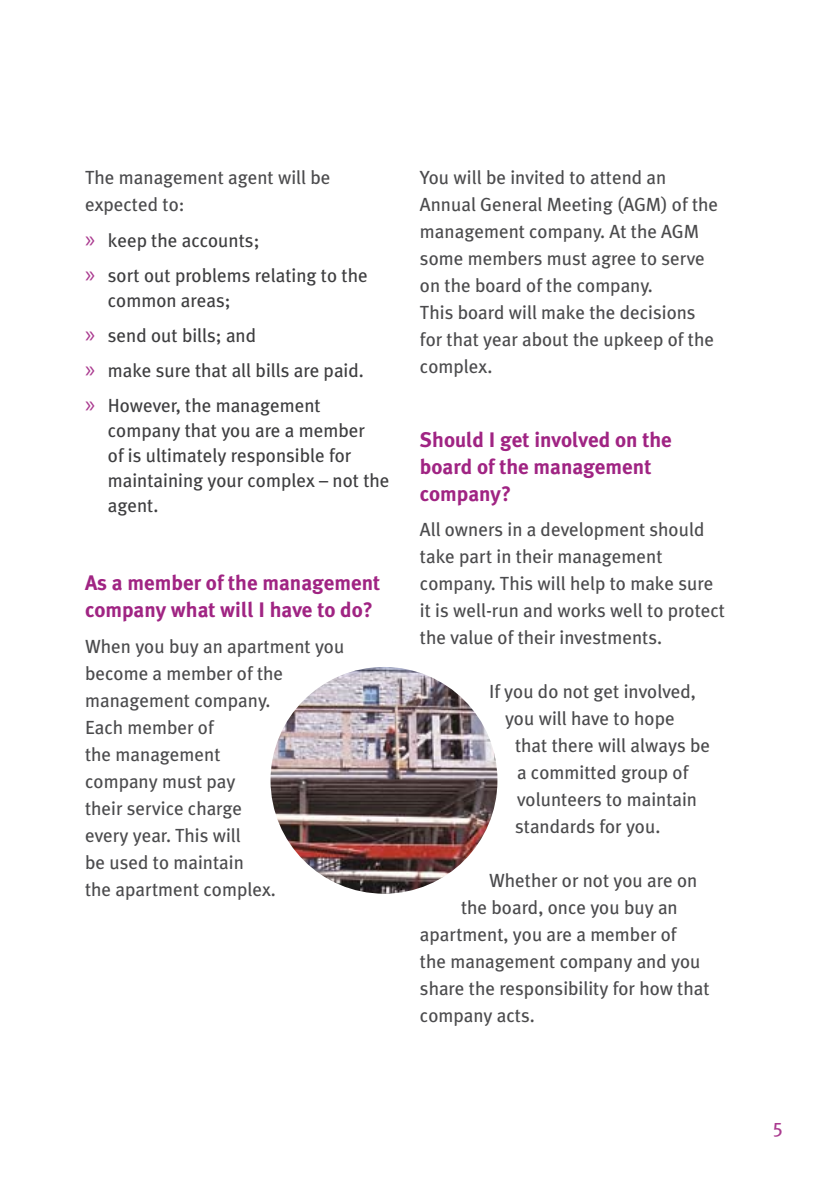
<style>
.page{position:relative;width:840px;height:1191px;background:#fff}
.page>*{position:absolute;margin:0;border:0;box-sizing:border-box;transform-origin:0 0}
.t1{font:24px/35px "Myriad Pro";color:#aa3a8f}
.A_Subheads{font:700 21px/27px "Meta Plus";color:#a02483}
.A_body_text{font:19px/27px "Meta Plus";color:#4b4b4d}
.indent{font:19px/25px "Meta Plus";color:#3e3e40}
</style>
<div class="page">
<img style="left:270px;top:667px;width:227px;height:226px;border-radius:50%">
<p class="A_body_text" style="left:85px;top:163px;width:247px">The management agent will be expected to:</p>
<p class="indent" style="left:108px;top:228px;width:153px">keep the accounts;</p>
<p class="indent" style="left:108px;top:263px;width:261px">sort out problems relating to the common areas;</p>
<p class="indent" style="left:108px;top:323px;width:150px">send out bills; and</p>
<p class="indent" style="left:108px;top:358px;width:257px">make sure that all bills are paid.</p>
<p class="indent" style="left:108px;top:393px;width:283px">However, the management company that you are a member<br>of is ultimately responsible for maintaining your complex – not the agent.</p>
<p class="t1" style="left:85px;top:221px;width:12px">» »</p>
<p class="t1" style="left:85px;top:316px;width:12px;text-align:justify">» » »</p>
<p class="A_Subheads" style="left:85px;top:569px;width:296px">As a member of the management company what will I have to do?</p>
<p class="A_body_text" style="left:85px;top:632px;width:260px">When you buy an apartment you become a member of the management company.<br>Each member of<br>the management<br>company must pay<br>their service charge<br>every year. This will<br>be used to maintain<br>the apartment complex.</p>
<p class="A_body_text" style="left:420px;top:163px;width:299px">You will be invited to attend an<br>Annual General Meeting (AGM) of the management company. At the AGM some members must agree to serve on the board of the company.</p>
<p class="A_body_text" style="left:420px;top:298px;width:295px">This board will make the decisions for that year about the upkeep of the complex.</p>
<p class="A_Subheads" style="left:420px;top:426px;width:253px">Should I get involved on the board of the management company?</p>
<p class="A_body_text" style="left:420px;top:516px;width:306px">All owners in a development should take part in their management company. This will help to make sure it is well-run and works well to protect the value of their investments.</p>
<p class="A_body_text" style="left:489px;top:678px;width:208px">If you do not get involved,</p>
<p class="A_body_text" style="left:505px;top:705px;width:171px">you will have to hope</p>
<p class="A_body_text" style="left:515px;top:732px;width:196px">that there will always be</p>
<p class="A_body_text" style="left:517px;top:759px;width:173px">a committed group of</p>
<p class="A_body_text" style="left:517px;top:786px;width:181px">volunteers to maintain</p>
<p class="A_body_text" style="left:515px;top:813px;width:147px">standards for you.</p>
<p class="A_body_text" style="left:489px;top:867px;width:210px">Whether or not you are on</p>
<p class="A_body_text" style="left:461px;top:894px;width:218px">the board, once you buy an</p>
<p class="A_body_text" style="left:420px;top:921px;width:258px">apartment, you are a member of</p>
<p class="A_body_text" style="left:420px;top:948px;width:282px">the management company and you</p>
<p class="A_body_text" style="left:420px;top:975px;width:291px">share the responsibility for how that</p>
<p class="A_body_text" style="left:420px;top:1002px;width:116px">company acts.</p>
</div>
